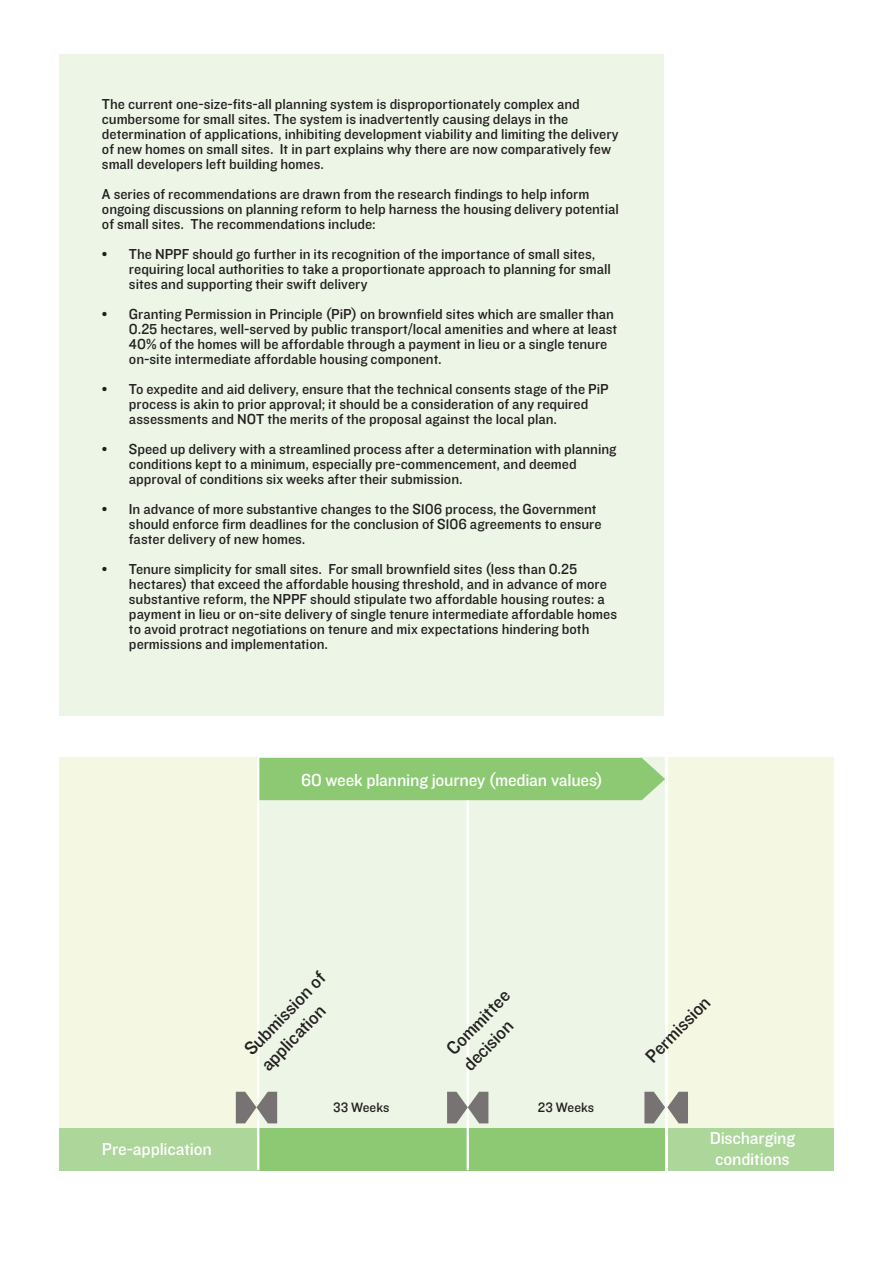
<style>
.page{position:relative;width:893px;height:1263px;background:#fff}
.page>*{position:absolute;margin:0;border:0;box-sizing:border-box;transform-origin:0 0}
.t1{font:19.2px/23px "Knockout 31 Junior Middlewt";color:#231f20}
.t2{font:18px/21.6px "Knockout 31 Junior Middlewt";letter-spacing:-.01em;color:#fff;text-align:center}
.t3{font:15px/15px "Knockout 31 Junior Middlewt";color:#231f20}
.t4{font:14.1px "Knockout 31 Junior Middlewt";letter-spacing:.005em;color:#231f20}
</style>
<div class="page">
<div style="left:59px;top:758px;width:198px;height:412px;background:#f4f8e3"></div>
<div style="left:668px;top:758px;width:165px;height:412px;background:#f4f8e3"></div>
<div style="left:259px;top:758px;width:406px;height:412px;background:#ecf5e6"></div>
<div style="left:59px;top:1128px;width:197px;height:42px;background:#add69a"></div>
<div style="left:257px;top:1128px;width:408px;height:42px;background:#8cc972"></div>
<div style="left:668px;top:1128px;width:165px;height:42px;background:#add69a"></div>
<hr style="left:467px;top:798px;width:2px;height:372px;background:#fff">
<hr style="left:257px;top:758px;width:2px;height:412px;background:#fff">
<svg style="left:236px;top:1092px;width:41px;height:31px"></svg>
<svg style="left:644px;top:1092px;width:44px;height:31px"></svg>
<svg style="left:447px;top:1092px;width:41px;height:31px"></svg>
<div style="left:259px;top:758px;width:406px;height:42px;background:#8cc972"></div>
<div style="left:59px;top:54px;width:605px;height:662px;background:#ecf5e6"></div>
<p class="t3" style="left:102px;top:95px;width:518px">The current one-size-fits-all planning system is disproportionately complex and cumbersome for small sites. The system is inadvertently causing delays in the determination of applications, inhibiting development viability and limiting the delivery of new homes on small sites. It in part explains why there are now comparatively few small developers left building homes.</p>
<p class="t3" style="left:102px;top:185px;width:518px">A series of recommendations are drawn from the research findings to help inform ongoing discussions on planning reform to help harness the housing delivery potential of small sites. The recommendations include:</p>
<p class="t3" style="left:129px;top:245px;width:483px;text-indent:-27px">• The NPPF should go further in its recognition of the importance of small sites, requiring local authorities to take a proportionate approach to planning for small sites and supporting their swift delivery</p>
<p class="t3" style="left:129px;top:305px;width:490px;text-indent:-27px">• Granting Permission in Principle (PiP) on brownfield sites which are smaller than 0.25 hectares, well-served by public transport/local amenities and where at least 40% of the homes will be affordable through a payment in lieu or a single tenure on-site intermediate affordable housing component.</p>
<p class="t3" style="left:129px;top:380px;width:481px;text-indent:-27px">• To expedite and aid delivery, ensure that the technical consents stage of the PiP process is akin to prior approval; it should be a consideration of any required assessments and NOT the merits of the proposal against the local plan.</p>
<p class="t3" style="left:129px;top:440px;width:489px;text-indent:-27px">• Speed up delivery with a streamlined process after a determination with planning conditions kept to a minimum, especially pre-commencement, and deemed approval of conditions six weeks after their submission.</p>
<p class="t3" style="left:129px;top:500px;width:474px;text-indent:-27px">• In advance of more substantive changes to the S106 process, the Government should enforce firm deadlines for the conclusion of S106 agreements to ensure faster delivery of new homes.</p>
<p class="t3" style="left:129px;top:560px;width:490px;text-indent:-27px">• Tenure simplicity for small sites. For small brownfield sites (less than 0.25 hectares) that exceed the affordable housing threshold, and in advance of more substantive reform, the NPPF should stipulate two affordable housing routes: a payment in lieu or on-site delivery of single tenure intermediate affordable homes to avoid protract negotiations on tenure and mix expectations hindering both permissions and implementation.</p>
<p class="t2" style="left:301px;top:768px;width:303px">60 week planning journey (median values)</p>
<p class="t2" style="left:102px;top:1137px;width:111px">Pre-application</p>
<p class="t1" style="left:239px;top:1043px;width:109px;rotate:-46deg">Submission of application</p>
<p class="t1" style="left:441px;top:1043px;width:84px;rotate:-46deg">Committee decision</p>
<p class="t4" style="left:333px;top:1098px;width:58px">33 Weeks</p>
<p class="t4" style="left:538px;top:1098px;width:58px">23 Weeks</p>
<p class="t1" style="left:640px;top:1051px;width:86px;rotate:-46deg">Permission</p>
<p class="t2" style="left:710px;top:1126px;width:87px">Discharging conditions</p>
</div>
